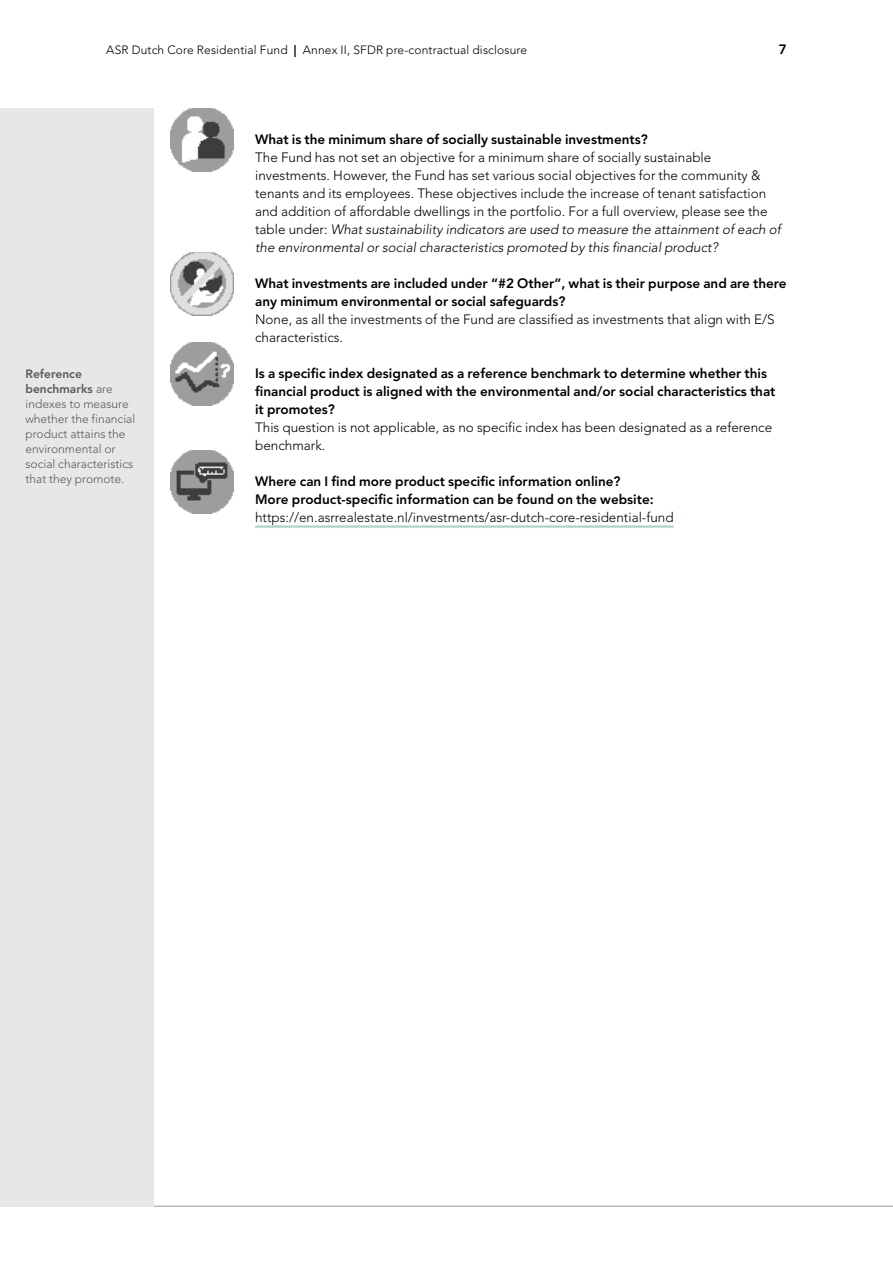
<style>
.page{position:relative;width:893px;height:1263px;background:#fff}
.page>*{position:absolute;margin:0;border:0;box-sizing:border-box;transform-origin:0 0}
.t1{font:300 13.5px/18px "Avenir LT Std";color:#000}
.t2{font:800 13.5px/18px "Avenir LT Std";color:#000}
.t3{font:300 12px/15px "Avenir LT Std";color:#58595b}
.t4{font:300 12px "Avenir LT Std";letter-spacing:.01em;color:#000}
.s1{font-weight:800}
.s2{font-style:italic}
</style>
<div class="page">
<hr style="left:0;top:1206px;width:893px;height:1px;background:#939598">
<hr style="left:255px;top:525px;width:419px;height:3px;background:#a6d8c0">
<img style="left:170px;top:108px;width:63px;height:63px">
<img style="left:170px;top:252px;width:63px;height:63px">
<img style="left:170px;top:342px;width:63px;height:63px">
<img style="left:170px;top:450px;width:63px;height:63px">
<div style="left:0;top:108px;width:153px;height:1098px;background:#e6e7e8"></div>
<p class="t4" style="left:106px;top:43px;width:422px">ASR Dutch Core Residential Fund <span class="s1">|</span> Annex II, SFDR pre-contractual disclosure</p>
<p class="t2" style="left:779px;top:40px;width:9px">7</p>
<p class="t3" style="left:26px;top:366px;width:111px"><span class="s1">Reference benchmarks</span> are indexes to measure whether the financial product attains the environmental or social characteristics that they promote.</p>
<p class="t2" style="left:255px;top:130px;width:394px">What is the minimum share of socially sustainable investments?</p>
<p class="t1" style="left:255px;top:148px;width:527px">The Fund has not set an objective for a minimum share of socially sustainable investments. However, the Fund has set various social objectives for the community &amp; tenants and its employees. These objectives include the increase of tenant satisfaction and addition of affordable dwellings in the portfolio. For a full overview, please see the table under: <span class="s2">What sustainability indicators are used to measure the attainment of each of the environmental or social characteristics promoted by this financial product?</span></p>
<p class="t2" style="left:255px;top:274px;width:533px">What investments are included under “#2 Other”, what is their purpose and are there any minimum environmental or social safeguards?</p>
<p class="t1" style="left:255px;top:310px;width:521px">None, as all the investments of the Fund are classified as investments that align with E/S characteristics.</p>
<p class="t2" style="left:255px;top:364px;width:522px">Is a specific index designated as a reference benchmark to determine whether this financial product is aligned with the environmental and/or social characteristics that it promotes?</p>
<p class="t1" style="left:255px;top:418px;width:519px">This question is not applicable, as no specific index has been designated as a reference benchmark.</p>
<p class="t2" style="left:255px;top:472px;width:400px">Where can I find more product specific information online?<br>More product-specific information can be found on the website:</p>
<p class="t1" style="left:255px;top:508px;width:420px">https://en.asrrealestate.nl/investments/asr-dutch-core-residential-fund</p>
</div>
